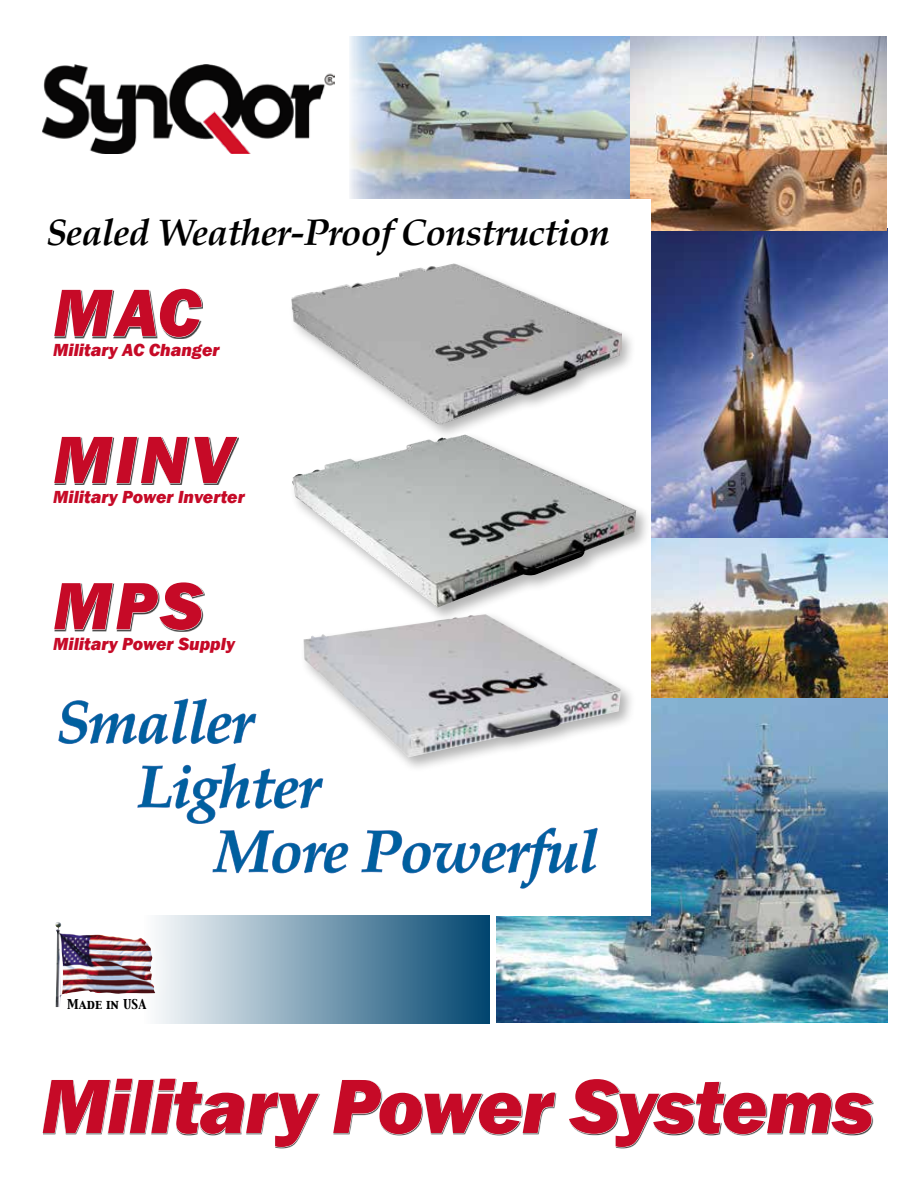
<style>
.page{position:relative;width:918px;height:1188px;background:#fff}
.page>*{position:absolute;margin:0;border:0;box-sizing:border-box;transform-origin:0 0}
.t1{font:italic 800 79.5px "Franklin Gothic";letter-spacing:-.02em;color:#c60a27}
.t2{font:italic 800 69.15px "Franklin Gothic";letter-spacing:.05em;color:#c60a27}
.t3{font:italic 700 60.15px "Palatino";letter-spacing:-.025em;color:#005f9f}
.t4{font:italic 700 37.5px "Palatino";letter-spacing:-.025em;color:#000}
.t5{font:italic 800 18px "Franklin Gothic";color:#c60a27}
.t6{font:12px "Capitals";color:#000}
</style>
<div class="page">
<img style="left:651px;top:539px;width:236px;height:160px">
<img style="left:651px;top:230px;width:236px;height:308px">
<img style="left:349px;top:36px;width:281px;height:136px">
<img style="left:497px;top:699px;width:390px;height:324px">
<img style="left:630px;top:36px;width:257px;height:194px">
<div style="left:1px;top:200px;width:650px;height:716px;background:#fff"></div>
<svg style="left:184px;top:916px;width:306px;height:108px;background:#7096ad"></svg>
<img style="left:42px;top:65px;width:293px;height:89px">
<svg style="left:43px;top:1079px;width:277px;height:69px"></svg>
<svg style="left:333px;top:1080px;width:223px;height:55px"></svg>
<svg style="left:569px;top:1079px;width:304px;height:69px"></svg>
<svg style="left:58px;top:698px;width:199px;height:47px"></svg>
<svg style="left:137px;top:763px;width:186px;height:61px"></svg>
<svg style="left:212px;top:830px;width:136px;height:43px"></svg>
<svg style="left:361px;top:828px;width:237px;height:61px"></svg>
<div style="left:2px;top:172px;width:652px;height:128px;background:#fff"></div>
<div style="left:27px;top:907px;width:157px;height:132px;background:#fff;opacity:.75"></div>
<div style="left:47px;top:914px;width:116px;height:101px;background:#fff"></div>
<img style="left:55px;top:922px;width:100px;height:85px">
<svg style="left:54px;top:289px;width:149px;height:49px"></svg>
<svg style="left:54px;top:583px;width:150px;height:48px"></svg>
<div style="left:299px;top:611px;width:338px;height:162px;background:#000;opacity:.3"></div>
<img style="left:303px;top:623px;width:318px;height:134px">
<div style="left:289px;top:432px;width:363px;height:191px;background:#000;opacity:.3"></div>
<img style="left:292px;top:440px;width:344px;height:168px">
<svg style="left:54px;top:437px;width:185px;height:47px"></svg>
<div style="left:288px;top:261px;width:349px;height:179px;background:#000;opacity:.3"></div>
<img style="left:291px;top:264px;width:330px;height:160px">
<h3 class="t4" style="left:46px;top:201px;width:565px">Sealed Weather-Proof Construction</h3>
<h2 class="t2" style="left:53px;top:268px;width:149px">MAC</h2>
<p class="t5" style="left:53px;top:338px;width:168px">Military AC Changer</p>
<h2 class="t2" style="left:53px;top:415px;width:181px">MINV</h2>
<p class="t5" style="left:53px;top:485px;width:193px">Military Power Inverter</p>
<h2 class="t2" style="left:53px;top:561px;width:151px">MPS</h2>
<p class="t5" style="left:53px;top:632px;width:183px">Military Power Supply</p>
<h3 class="t3" style="left:56px;top:672px;width:200px">Smaller</h3>
<h3 class="t3" style="left:136px;top:737px;width:186px">Lighter</h3>
<h3 class="t3" style="left:214px;top:801px;width:385px">More Powerful</h3>
<p class="t6" style="left:67px;top:996px;width:81px">Made in USA</p>
<h1 class="t1" style="left:41px;top:1054px;width:834px">Military Power Systems</h1>
</div>
